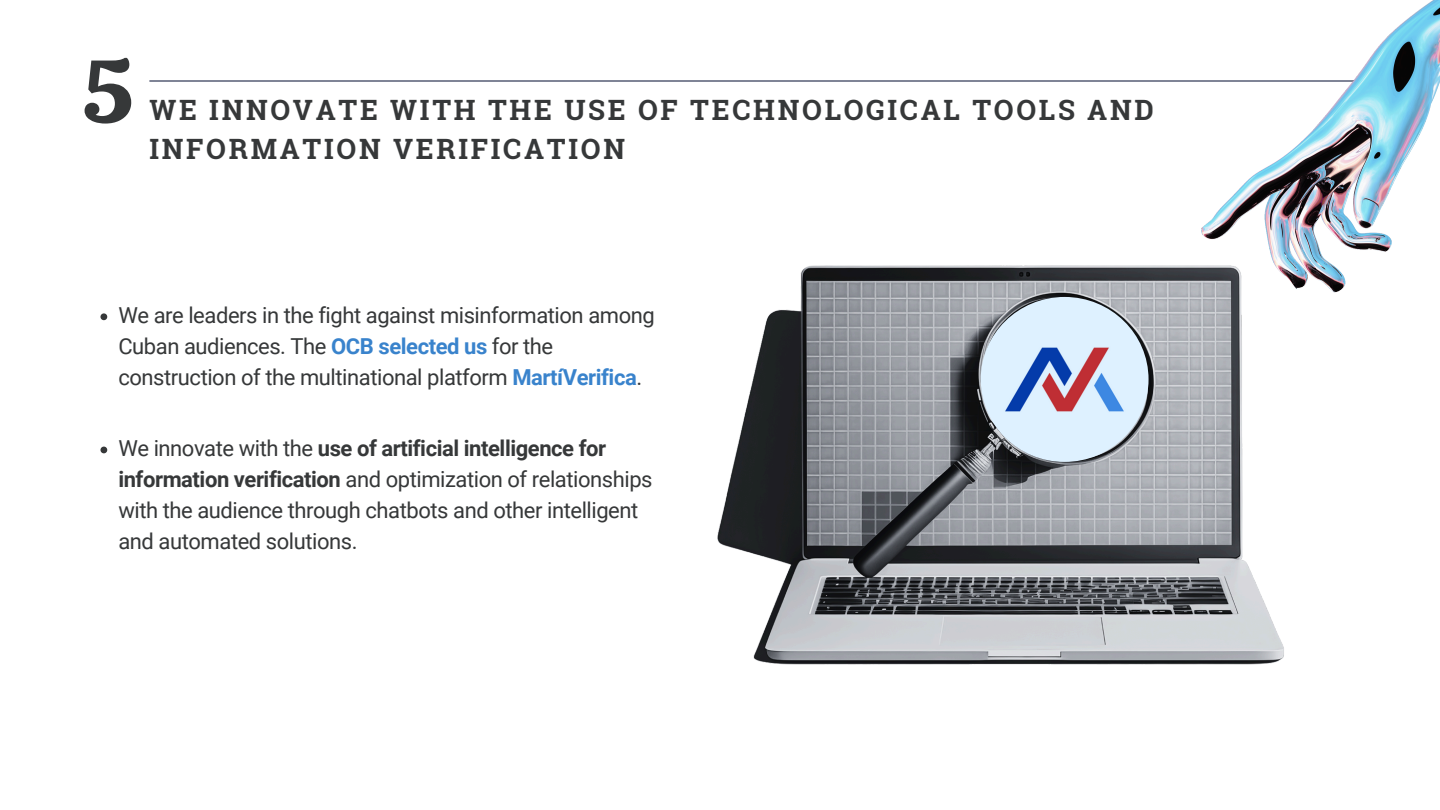
<style>
.page{position:relative;width:1440px;height:810px;background:#fff}
.page>*{position:absolute;margin:0;border:0;box-sizing:border-box;transform-origin:0 0}
.t1{font:89.2px "Calistoga";color:#363839}
.t2{font:700 28px/39px "Roboto Slab";letter-spacing:.095em;color:#363839}
.t3{font:22px/30.8px "Roboto";letter-spacing:-.02em;color:#363839}
.s1{font-weight:700;color:#3983cc}
.s2{font-weight:700}
</style>
<div class="page">
<hr style="left:149px;top:81px;width:1210px;height:1px;background:#000a2e">
<img style="left:717px;top:227px;width:567px;height:438px">
<img style="left:981px;top:297px;width:167px;height:165px;border-radius:50%">
<svg style="left:100px;top:313px;width:7px;height:7px"></svg>
<svg style="left:100px;top:447px;width:7px;height:6px"></svg>
<img style="left:1202px;top:0;width:238px;height:293px">
<p class="t1" style="left:81px;top:34px;width:55px">5</p>
<p class="t2" style="left:149px;top:90px;width:1006px">WE INNOVATE WITH THE USE OF TECHNOLOGICAL TOOLS AND<br>INFORMATION VERIFICATION</p>
<p class="t3" style="left:118px;top:300px;width:538px">We are leaders in the fight against misinformation among<br>Cuban audiences. The <span class="s1">OCB selected us</span> for the construction of the multinational platform <span class="s1">MartíVerifica</span>.</p>
<p class="t3" style="left:118px;top:433px;width:536px">We innovate with the <span class="s2">use of artificial intelligence for information verification</span> and optimization of relationships with the audience through chatbots and other intelligent and automated solutions.</p>
</div>
